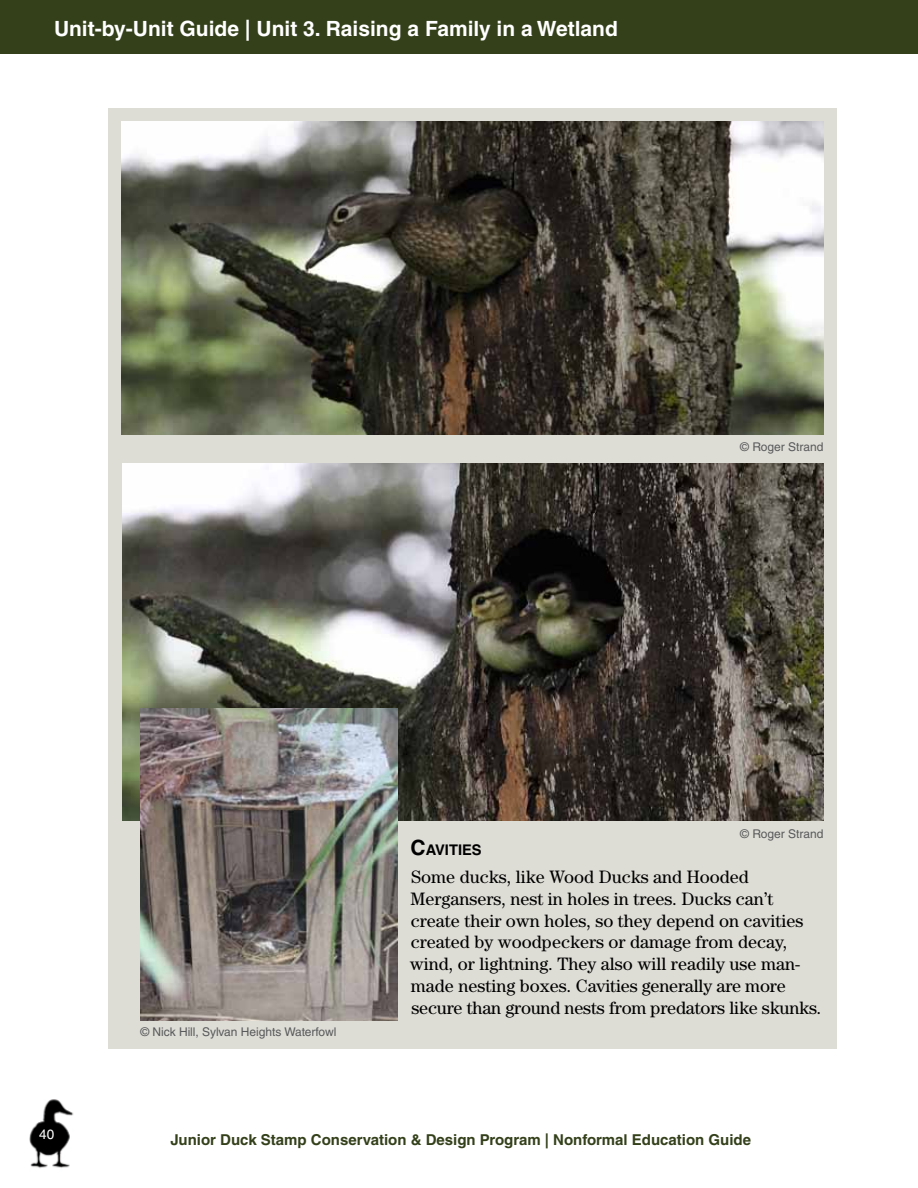
<style>
.page{position:relative;width:918px;height:1188px;background:#fff}
.page>*{position:absolute;margin:0;border:0;box-sizing:border-box;transform-origin:0 0}
.t1{font:700 21px "Helvetica LT Std";color:#fff}
.t2{font:18px/21.8px "Century Std";color:#000}
.t3{font:700 15px "Helvetica LT Std";color:#33401a}
.t4{font:700 14.7px "Helvetica LT Std";color:#000}
.t5{font:13.5px "Helvetica LT Std";color:#fff}
.t6{font:12px "Helvetica LT Std";color:#58595b}
.s1{font-size:21px}
</style>
<div class="page">
<div style="left:0;top:0;width:918px;height:54px;background:#33401a"></div>
<img style="left:29px;top:1099px;width:45px;height:69px">
<div style="left:108px;top:108px;width:729px;height:941px;background:#dddcd5"></div>
<img style="left:122px;top:122px;width:702px;height:313px">
<img style="left:123px;top:463px;width:701px;height:358px">
<img style="left:140px;top:708px;width:257px;height:313px">
<p class="t1" style="left:54px;top:16px;width:565px">Unit-by-Unit Guide | Unit 3. Raising a Family in a Wetland</p>
<p class="t6" style="left:740px;top:440px;width:85px">© Roger Strand</p>
<p class="t5" style="left:39px;top:1127px;width:17px">40</p>
<p class="t6" style="left:140px;top:1025px;width:198px">© Nick Hill, Sylvan Heights Waterfowl</p>
<p class="t6" style="left:740px;top:827px;width:85px">© Roger Strand</p>
<p class="t4" style="left:411px;top:841px;width:73px"><span class="s1">C</span>AVITIES</p>
<p class="t2" style="left:410px;top:866px;width:413px">Some ducks, like Wood Ducks and Hooded Mergansers, nest in holes in trees. Ducks can’t create their own holes, so they depend on cavities created by woodpeckers or damage from decay, wind, or lightning. They also will readily use man&shy;made nesting boxes. Cavities generally are more secure than ground nests from predators like skunks.</p>
<p class="t3" style="left:171px;top:1130px;width:582px">Junior Duck Stamp Conservation &amp; Design Program | Nonformal Education Guide</p>
</div>
